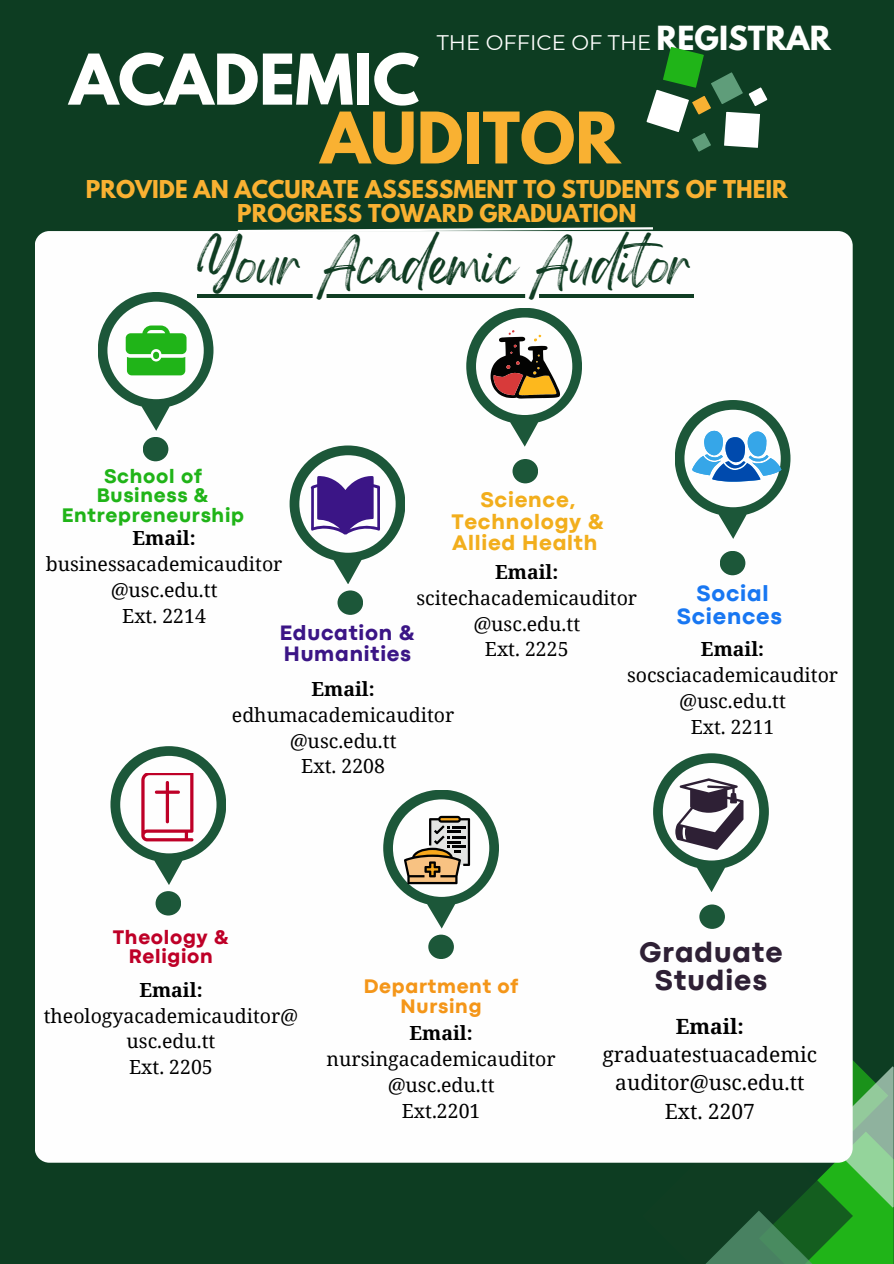
<style>
.page{position:relative;width:894px;height:1264px;background:#fff}
.page>*{position:absolute;margin:0;border:0;box-sizing:border-box;transform-origin:0 0}
.t1{font:700 62.85px "League Spartan";color:#f9b132}
.t2{font:700 61.95px "League Spartan";color:#fffffe}
.t3{font:39.75px "Gellatio";color:#103d23}
.t4{font:800 29.55px/28.2px "Codec Pro";letter-spacing:.035em;color:#2e2035;text-align:center}
.t5{font:700 29.4px "League Spartan";color:#fffffe}
.t6{font:800 23.1px/22.5px "Codec Pro";letter-spacing:.035em;color:#1877f2;text-align:center}
.t7{font:800 22.05px/21.3px "Codec Pro";letter-spacing:.035em;color:#f2ae1c;text-align:center}
.t8{font:700 21.75px/23.7px "League Spartan";color:#f9b132;text-align:center}
.t9{font:800 21.75px/21.3px "Codec Pro";letter-spacing:.035em;color:#3b1586}
.t10{font:21.15px "Montserrat";color:#fffffe}
.t11{font:21px/28.2px "Noto Serif";color:#000;text-align:center}
.t12{font:700 21px "Noto Serif";color:#000}
.t13{font:800 20.55px/19.6px "Codec Pro";letter-spacing:.035em;color:#20b418;text-align:center}
.t14{font:800 20.55px/20.2px "Codec Pro";letter-spacing:.035em;color:#f49619;text-align:center}
.t15{font:800 20.55px/19.6px "Codec Pro";letter-spacing:.035em;color:#be0027;text-align:center}
.t16{font:19.5px/25.8px "Noto Serif";color:#000;text-align:center}
.t17{font:700 19.5px "Noto Serif";color:#000}
.s1{font-weight:700}
</style>
<div class="page">
<div style="left:0;top:0;width:893px;height:1263px;background:#0d3d22"></div>
<svg style="left:642px;top:1059px;width:250px;height:204px"></svg>
<div style="left:35px;top:231px;width:817px;height:931px;background:#fefefe"></div>
<svg style="left:235px;top:227px;width:420px;height:6px"></svg>
<div style="left:143px;top:437px;width:25px;height:24px;background:#1c5739;border-radius:50%"></div>
<svg style="left:98px;top:292px;width:115px;height:139px;background:#aacdb0"></svg>
<hr style="left:197px;top:294px;width:496px;height:3px;background:#103d23">
<div style="left:428px;top:934px;width:26px;height:25px;background:#1c5739;border-radius:50%"></div>
<svg style="left:383px;top:789px;width:116px;height:139px;background:#b8c1b4"></svg>
<div style="left:337px;top:590px;width:26px;height:25px;background:#1c5739;border-radius:50%"></div>
<svg style="left:289px;top:445px;width:116px;height:139px;background:#a9aebd"></svg>
<div style="left:512px;top:459px;width:26px;height:24px;background:#1c5739;border-radius:50%"></div>
<svg style="left:466px;top:308px;width:116px;height:138px;background:#afb5a8"></svg>
<div style="left:719px;top:551px;width:26px;height:24px;background:#1c5739;border-radius:50%"></div>
<svg style="left:674px;top:400px;width:116px;height:139px;background:#aac6cc"></svg>
<div style="left:155px;top:891px;width:26px;height:24px;background:#1c5739;border-radius:50%"></div>
<svg style="left:110px;top:746px;width:116px;height:139px;background:#c8c8c4"></svg>
<svg style="left:646px;top:47px;width:121px;height:105px"></svg>
<div style="left:699px;top:904px;width:25px;height:24px;background:#1c5739;border-radius:50%"></div>
<svg style="left:653px;top:753px;width:115px;height:139px;background:#adb8b5"></svg>
<h6 class="t10" style="left:436px;top:29px;width:216px">THE OFFICE OF THE</h6>
<h3 class="t5" style="left:656px;top:24px;width:176px">REGISTRAR</h3>
<p class="t2" style="left:69px;top:49px;width:351px">ACADEMIC</p>
<p class="t1" style="left:320px;top:107px;width:301px">AUDITOR</p>
<h1 class="t8" style="left:86px;top:180px;width:703px">PROVIDE AN ACCURATE ASSESSMENT TO STUDENTS OF THEIR<br>PROGRESS TOWARD GRADUATION</h1>
<h1 class="t3" style="left:197px;top:255px;width:497px">Your Academic Auditor</h1>
<p class="t13" style="left:62px;top:467px;width:184px">School of<br>Business &amp;<br>Entrepreneurship</p>
<p class="t7" style="left:451px;top:491px;width:154px">Science,<br>Technology &amp;<br>Allied Health</p>
<h5 class="t17" style="left:132px;top:524px;width:65px">Email:</h5>
<h2 class="t16" style="left:46px;top:550px;width:238px">businessacademicauditor</h2>
<p class="t16" style="left:111px;top:576px;width:108px">@usc.edu.tt</p>
<p class="t16" style="left:122px;top:602px;width:85px">Ext. 2214</p>
<p class="t16" style="left:416px;top:558px;width:222px"><span class="s1">Email: </span>scitechacademicauditor @usc.edu.tt</p>
<p class="t16" style="left:484px;top:636px;width:85px">Ext. 2225</p>
<p class="t17" style="left:700px;top:635px;width:65px">Email:</p>
<p class="t16" style="left:627px;top:661px;width:212px">socsciacademicauditor @usc.edu.tt</p>
<p class="t16" style="left:690px;top:713px;width:85px">Ext. 2211</p>
<p class="t6" style="left:676px;top:584px;width:106px">Social<br>Sciences</p>
<p class="t9" style="left:280px;top:623px;width:137px">Education &amp;<br>Humanities</p>
<p class="t17" style="left:311px;top:675px;width:65px">Email:</p>
<p class="t16" style="left:232px;top:701px;width:224px">edhumacademicauditor @usc.edu.tt</p>
<p class="t16" style="left:301px;top:753px;width:85px">Ext. 2208</p>
<p class="t15" style="left:113px;top:928px;width:118px">Theology &amp;<br>Religion</p>
<p class="t16" style="left:44px;top:976px;width:256px"><span class="s1">Email: </span>theologyacademicauditor@ usc.edu.tt</p>
<p class="t16" style="left:129px;top:1053px;width:85px">Ext. 2205</p>
<p class="t14" style="left:364px;top:977px;width:156px">Department of<br>Nursing</p>
<p class="t16" style="left:326px;top:1019px;width:230px"><span class="s1">Email: </span>nursingacademicauditor @usc.edu.tt</p>
<h4 class="t16" style="left:401px;top:1097px;width:80px">Ext.2201</h4>
<p class="t4" style="left:639px;top:940px;width:145px">Graduate<br>Studies</p>
<p class="t12" style="left:675px;top:1011px;width:70px">Email:</p>
<p class="t11" style="left:602px;top:1040px;width:216px">graduatestuacademic auditor@usc.edu.tt</p>
<p class="t11" style="left:664px;top:1096px;width:92px">Ext. 2207</p>
</div>
